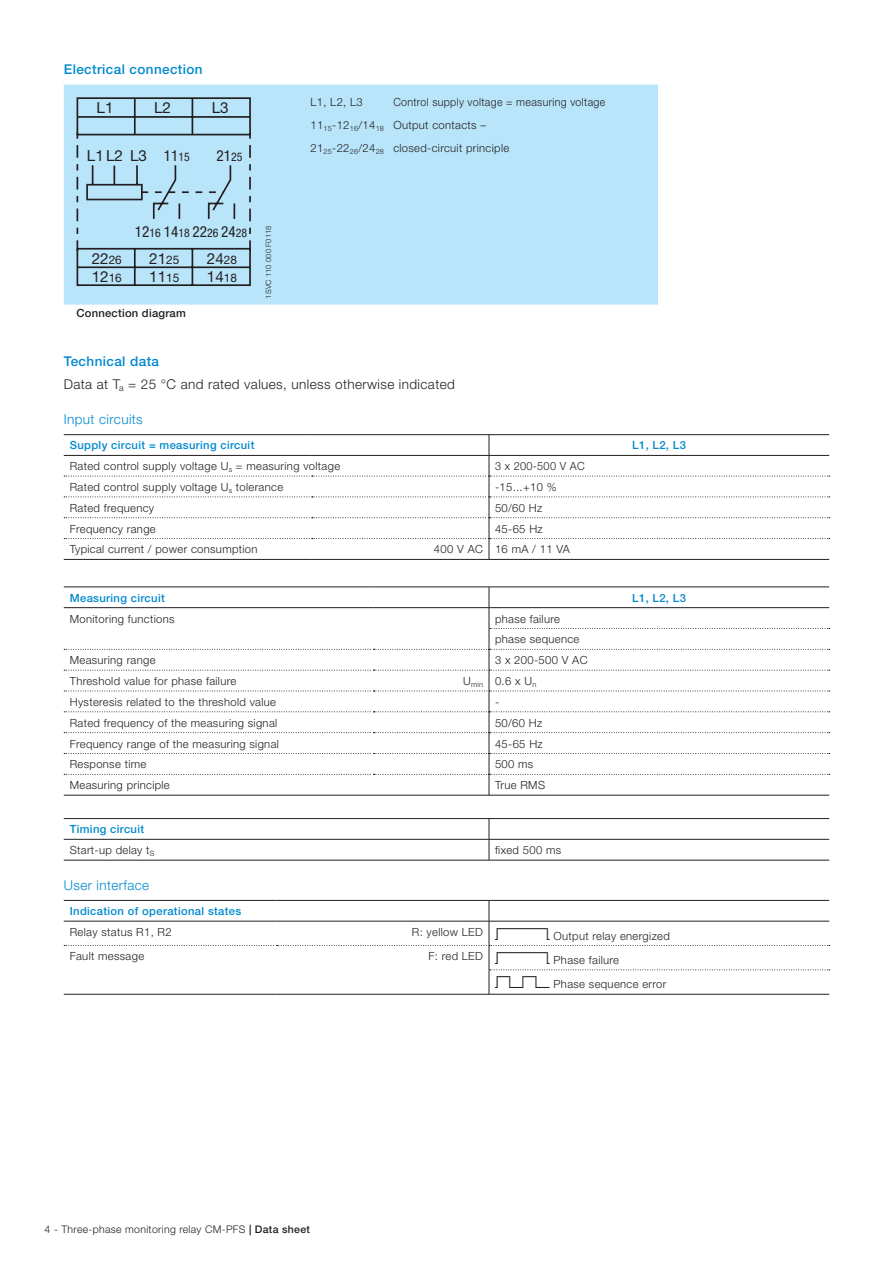
<style>
.page{position:relative;width:893px;height:1263px;background:#fff}
.page>*{position:absolute;margin:0;border:0;box-sizing:border-box;transform-origin:0 0}
.t1{font:15.3px/17.7px "Helvetica Neue LT";color:#231f20}
.t2{font:condensed 15.3px "Helvetica Neue LT";color:#231f20}
.t3{font:300 13.5px/22.8px "Helvetica Neue LT";letter-spacing:.03em;color:#231f20}
.t4{font:300 13.5px "Helvetica Neue LT";letter-spacing:.03em;color:#0089cf}
.t5{font:500 13.5px "Helvetica Neue LT";letter-spacing:.03em;color:#0089cf}
.t6{font:300 11.25px/20.9px "Helvetica Neue LT";letter-spacing:.03em;color:#231f20}
.t7{font:300 11.25px/22.8px "Helvetica Neue LT";letter-spacing:.03em;color:#231f20;scale:.95 1}
.t8{font:500 11.25px "Helvetica Neue LT";letter-spacing:.03em;color:#0089cf}
.t9{font:500 11.25px "Helvetica Neue LT Pro";letter-spacing:.02em;color:#231f20}
.t10{font:300 10.5px "Helvetica Neue LT";letter-spacing:.03em;color:#231f20}
.t11{font:300 7.5px "Helvetica Neue LT";letter-spacing:.02em;color:#231f20}
.s1{font-size:11.85px}
.s2{font-stretch:condensed}
.s3{font-stretch:condensed;font-size:11.85px}
.s4{font-weight:500;color:#0089cf}
.s5{font-weight:500}
</style>
<div class="page">
<div style="left:64px;top:85px;width:594px;height:220px;background:#b9e5fa"></div>
<svg style="left:77px;top:97px;width:174px;height:189px;background:#aad1e5"></svg>
<hr style="left:64px;top:434px;width:248px;height:1px;background:#231f20">
<hr style="left:312px;top:434px;width:177px;height:1px;background:#231f20">
<hr style="left:489px;top:434px;width:340px;height:1px;background:#231f20">
<svg style="left:64px;top:435px;width:766px;height:124px"></svg>
<hr style="left:64px;top:559px;width:248px;height:1px;background:#231f20">
<hr style="left:312px;top:559px;width:177px;height:1px;background:#231f20">
<hr style="left:489px;top:559px;width:340px;height:1px;background:#231f20">
<hr style="left:64px;top:795px;width:310px;height:1px;background:#231f20">
<hr style="left:374px;top:795px;width:115px;height:1px;background:#231f20">
<hr style="left:489px;top:795px;width:340px;height:1px;background:#231f20">
<svg style="left:64px;top:587px;width:766px;height:208px"></svg>
<hr style="left:64px;top:839px;width:425px;height:1px;background:#231f20">
<hr style="left:489px;top:839px;width:340px;height:1px;background:#231f20">
<hr style="left:64px;top:818px;width:425px;height:1px;background:#231f20">
<hr style="left:489px;top:818px;width:340px;height:1px;background:#231f20">
<svg style="left:489px;top:819px;width:1px;height:41px"></svg>
<hr style="left:64px;top:860px;width:425px;height:1px;background:#231f20">
<hr style="left:489px;top:860px;width:340px;height:1px;background:#231f20">
<hr style="left:64px;top:994px;width:212px;height:1px;background:#231f20">
<hr style="left:276px;top:994px;width:213px;height:1px;background:#231f20">
<hr style="left:489px;top:994px;width:340px;height:1px;background:#231f20">
<svg style="left:64px;top:900px;width:766px;height:94px"></svg>
<p class="t5" style="left:64px;top:61px;width:140px">Electrical connection</p>
<h1 class="t1" style="left:97px;top:98px;width:18px">L1</h1>
<h1 class="t1" style="left:154px;top:99px;width:18px">L2</h1>
<h1 class="t1" style="left:212px;top:98px;width:18px">L3</h1>
<h1 class="t1" style="left:87px;top:146px;width:38px">L1 L2</h1>
<h1 class="t2" style="left:216px;top:146px;width:27px">21<span class="s1">25</span></h1>
<h1 class="t1" style="left:130px;top:146px;width:61px">L3 <span class="s2">11</span><span class="s3">15</span></h1>
<h1 class="t2" style="left:135px;top:223px;width:114px">12<span class="s1">16</span> 14<span class="s1">18</span> 22<span class="s1">26</span> 24<span class="s1">28</span></h1>
<h1 class="t1" style="left:92px;top:249px;width:32px">22<span class="s1">26</span></h1>
<h1 class="t1" style="left:149px;top:249px;width:32px">21<span class="s1">25</span></h1>
<h1 class="t1" style="left:207px;top:249px;width:32px">24<span class="s1">28<br></span>14<span class="s1">18</span></h1>
<h1 class="t1" style="left:92px;top:267px;width:32px">12<span class="s1">16</span></h1>
<h1 class="t1" style="left:149px;top:267px;width:32px">11<span class="s1">15</span></h1>
<p class="t11" style="left:264px;top:299px;width:75px;rotate:-90deg">1SVC 110 000 F0118</p>
<p class="t7" style="left:310px;top:91px;width:312px;text-indent:83px">Control supply voltage = measuring voltage<br>11<sub>15</sub>-12<sub>16</sub>/14<sub>18</sub> Output contacts –<br>21<sub>25</sub>-22<sub>26</sub>/24<sub>28</sub> closed-circuit principle</p>
<p class="t6" style="left:310px;top:91px;width:54px">L1, L2, L3</p>
<p class="t9" style="left:77px;top:306px;width:111px">Connection diagram</p>
<p class="t3" style="left:64px;top:349px;width:393px"><span class="s4">Technical data<br></span>Data at T<sub>a</sub> = 25 °C and rated values, unless otherwise indicated</p>
<p class="t4" style="left:64px;top:411px;width:81px">Input circuits</p>
<p class="t8" style="left:70px;top:439px;width:186px">Supply circuit = measuring circuit</p>
<p class="t8" style="left:632px;top:439px;width:55px">L1, L2, L3</p>
<p class="t6" style="left:70px;top:455px;width:272px">Rated control supply voltage U<sub>s</sub> = measuring voltage</p>
<p class="t6" style="left:495px;top:455px;width:91px">3 x 200-500 V AC</p>
<p class="t6" style="left:70px;top:476px;width:215px">Rated control supply voltage U<sub>s</sub> tolerance</p>
<p class="t6" style="left:495px;top:476px;width:63px">-15...+10 %</p>
<p class="t6" style="left:70px;top:497px;width:86px">Rated frequency</p>
<p class="t6" style="left:495px;top:497px;width:49px">50/60 Hz</p>
<p class="t6" style="left:70px;top:518px;width:88px">Frequency range</p>
<p class="t6" style="left:495px;top:518px;width:49px">45-65 Hz</p>
<p class="t6" style="left:70px;top:539px;width:189px">Typical current / power consumption</p>
<p class="t6" style="left:434px;top:539px;width:137px">400 V AC 16 mA / 11 VA</p>
<p class="t8" style="left:70px;top:591px;width:97px">Measuring circuit</p>
<p class="t8" style="left:632px;top:591px;width:55px">L1, L2, L3</p>
<p class="t6" style="left:70px;top:608px;width:106px">Monitoring functions</p>
<p class="t6" style="left:495px;top:608px;width:86px">phase failure phase sequence</p>
<p class="t6" style="left:70px;top:649px;width:87px">Measuring range</p>
<p class="t6" style="left:495px;top:649px;width:94px">3 x 200-500 V AC</p>
<p class="t6" style="left:70px;top:670px;width:168px">Threshold value for phase failure</p>
<p class="t6" style="left:463px;top:670px;width:75px">U<sub>min</sub> 0.6 x U<sub>n</sub></p>
<p class="t6" style="left:70px;top:691px;width:208px">Hysteresis related to the threshold value</p>
<p class="t6" style="left:495px;top:691px;width:6px">-</p>
<p class="t6" style="left:70px;top:712px;width:209px">Rated frequency of the measuring signal</p>
<p class="t6" style="left:495px;top:712px;width:49px">50/60 Hz</p>
<p class="t6" style="left:70px;top:733px;width:211px">Frequency range of the measuring signal</p>
<p class="t6" style="left:495px;top:733px;width:49px">45-65 Hz</p>
<p class="t6" style="left:70px;top:754px;width:78px">Response time</p>
<p class="t6" style="left:495px;top:754px;width:40px">500 ms</p>
<p class="t6" style="left:70px;top:774px;width:102px">Measuring principle</p>
<p class="t6" style="left:495px;top:774px;width:52px">True RMS</p>
<p class="t6" style="left:70px;top:819px;width:86px"><span class="s4">Timing circuit<br></span>Start-up delay t<sub>S</sub></p>
<p class="t6" style="left:495px;top:839px;width:68px">fixed 500 ms</p>
<p class="t4" style="left:64px;top:877px;width:87px">User interface</p>
<p class="t8" style="left:70px;top:904px;width:173px">Indication of operational states</p>
<p class="t6" style="left:70px;top:921px;width:103px">Relay status R1, R2</p>
<p class="t6" style="left:412px;top:921px;width:73px">R: yellow LED</p>
<p class="t6" style="left:553px;top:925px;width:118px">Output relay energized</p>
<p class="t6" style="left:70px;top:946px;width:76px">Fault message</p>
<p class="t6" style="left:428px;top:946px;width:56px">F: red LED</p>
<p class="t6" style="left:553px;top:947px;width:114px;line-height:24.3px">Phase failure<br>Phase sequence error</p>
<p class="t10" style="left:45px;top:1223px;width:267px">4 - Three-phase monitoring relay CM-PFS <span class="s5">| Data sheet</span></p>
</div>
